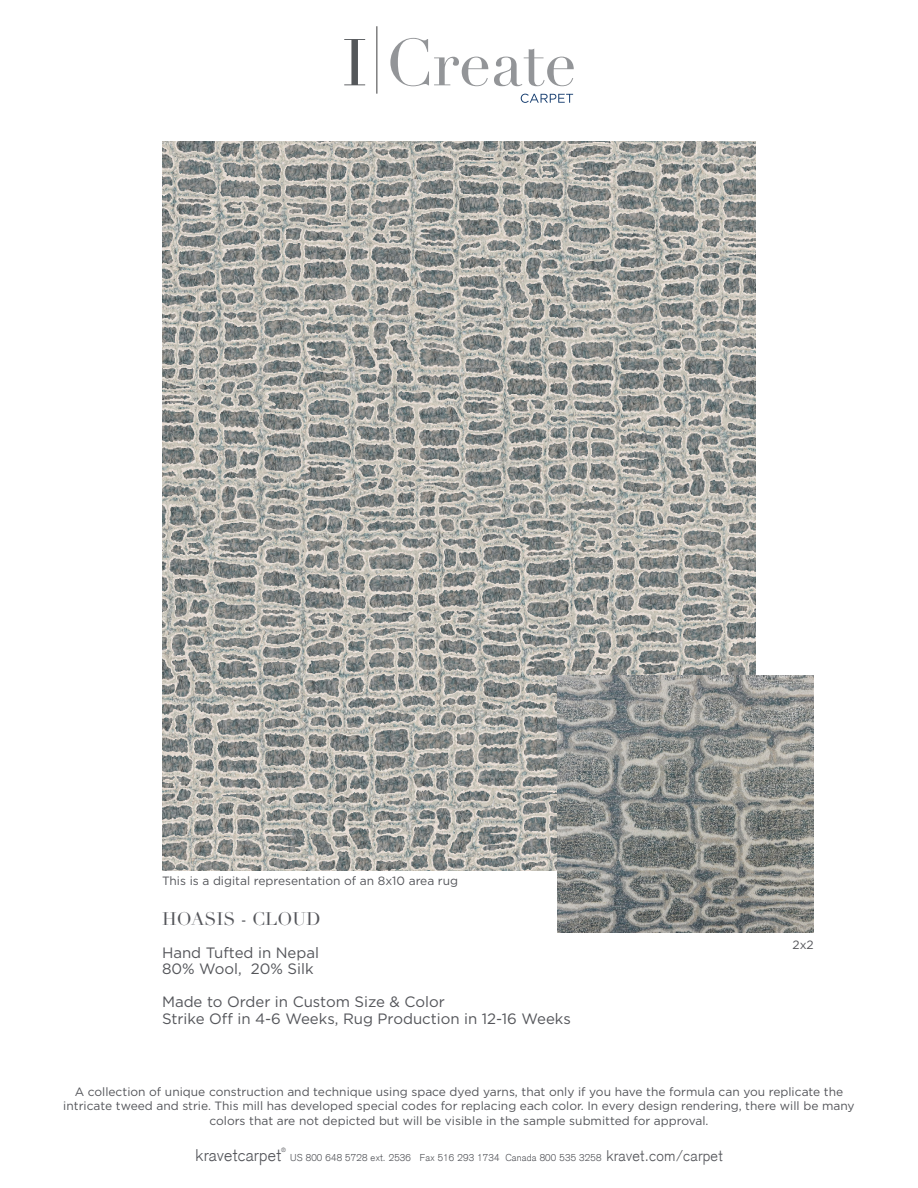
<style>
.page{position:relative;width:918px;height:1188px;background:#fff}
.page>*{position:absolute;margin:0;border:0;box-sizing:border-box;transform-origin:0 0}
.t1{font:18px "Didot LH";color:#54555a}
.t2{font:300 16.5px "Akzidenz Grotesk";letter-spacing:.02em;color:#54555a}
.t3{font:15px "Gotham";color:#54555a}
.t4{font:12px/14.4px "Gotham";color:#54555a;text-align:center}
.t5{font:300 9.75px "Akzidenz Grotesk";letter-spacing:.02em;color:#54555a}
.t6{font:300 6px "Akzidenz Grotesk";color:#54555a}
.s1{font-size:15px}
</style>
<div class="page">
<hr style="left:377px;top:26px;width:1px;height:68px;background:#3e3e3f">
<svg style="left:344px;top:39px;width:21px;height:46px"></svg>
<svg style="left:390px;top:38px;width:98px;height:48px"></svg>
<svg style="left:494px;top:49px;width:80px;height:37px"></svg>
<svg style="left:521px;top:94px;width:52px;height:9px"></svg>
<img style="left:162px;top:141px;width:594px;height:729px">
<img style="left:557px;top:676px;width:257px;height:256px">
<p class="t4" style="left:162px;top:874px;width:298px">This is a digital representation of an 8x10 area rug</p>
<p class="t1" style="left:162px;top:908px;width:160px">HOASIS - CLOUD</p>
<p class="t3" style="left:162px;top:944px;width:159px">Hand Tufted in Nepal</p>
<p class="t3" style="left:162px;top:961px;width:153px">80% Wool, 20% Silk</p>
<p class="t3" style="left:162px;top:994px;width:284px">Made to Order in Custom Size &amp; Color</p>
<p class="t3" style="left:162px;top:1010px;width:410px">Strike Off in 4-6 Weeks, Rug Production in 12-16 Weeks</p>
<p class="t4" style="left:793px;top:938px;width:23px">2x2</p>
<p class="t4" style="left:63px;top:1084px;width:793px">A collection of unique construction and technique using space dyed yarns, that only if you have the formula can you replicate the intricate tweed and strie. This mill has developed special codes for replacing each color. In every design rendering, there will be many colors that are not depicted but will be visible in the sample submitted for approval.</p>
<h2 class="t2" style="left:195px;top:1146px;width:87px">kravetcarpet</h2>
<p class="t6" style="left:281px;top:1146px;width:6px">®</p>
<p class="t5" style="left:290px;top:1152px;width:434px">US 800 648 5728 ext. 2536 Fax 516 293 1734 Canada 800 535 3258 <span class="s1">kravet.com/carpet</span></p>
</div>
